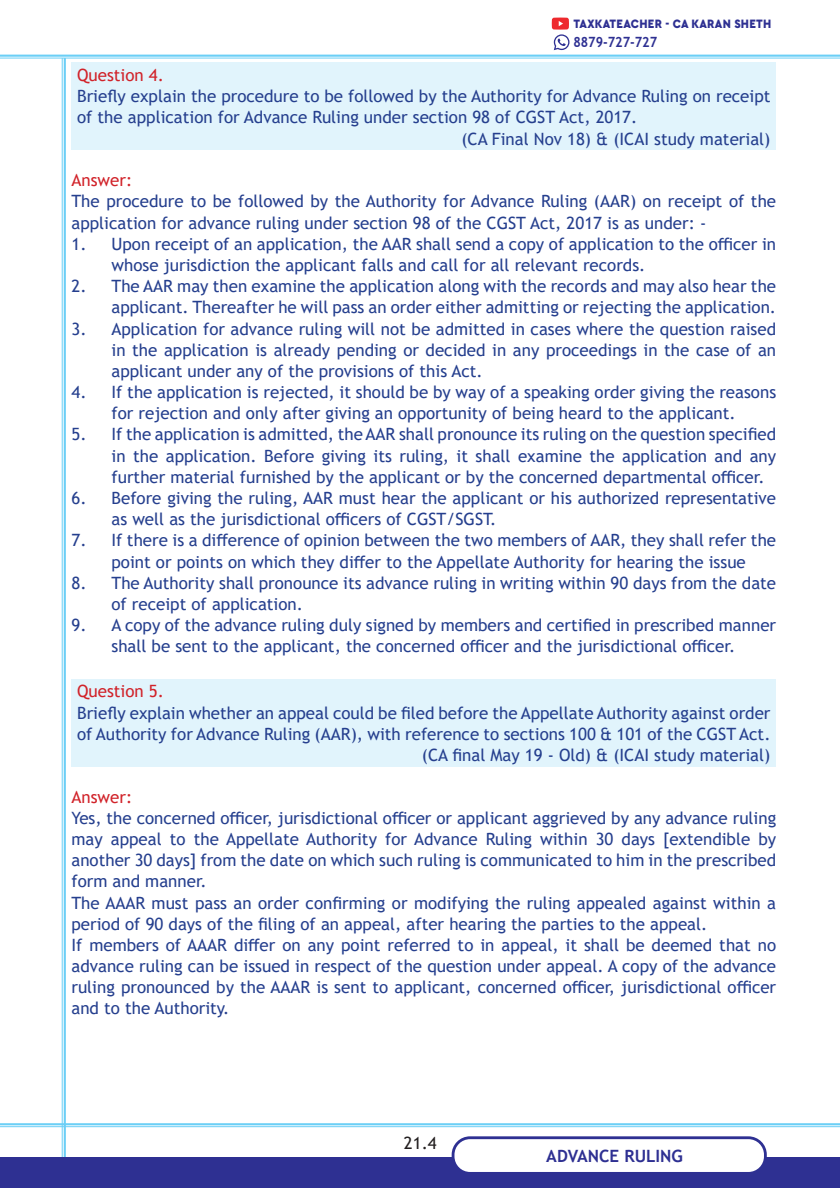
<style>
.page{position:relative;width:840px;height:1188px;background:#fff}
.page>*{position:absolute;margin:0;border:0;box-sizing:border-box;transform-origin:0 0}
.Tab_1{font:16.95px/21.1px "Trebuchet MS";color:#253f8e}
.Remove_Tab{font:16.95px/21.1px "Trebuchet MS";color:#253f8e}
.Remove_Tab-2{font:16.95px "Trebuchet MS";color:#d1232a}
.t1{font:700 16.95px "Trebuchet MS";color:#2e3092}
.t2{font:16.95px "Trebuchet MS";color:#231f20}
.t3{font:700 14.1px "Trebuchet MS";color:#2e3092;scale:.9 1}
.t4{font:900 12.75px "Cera Godrej Interio";letter-spacing:.02em;color:#2e3092;scale:.9 1}
</style>
<div class="page">
<hr style="left:0;top:55px;width:840px;height:2px;background:#6bcff6">
<hr style="left:64px;top:58px;width:2px;height:1130px;background:#6bcff6">
<hr style="left:62px;top:58px;width:1px;height:1130px;background:#6bcff6">
<hr style="left:0;top:58px;width:840px;height:1px;background:#6bcff6">
<hr style="left:0;top:1123px;width:840px;height:2px;background:#6bcff6">
<hr style="left:0;top:1126px;width:840px;height:1px;background:#6bcff6">
<div style="left:0;top:1157px;width:840px;height:31px;background:#2e3092"></div>
<div style="left:453px;top:1138px;width:312px;height:35px;background:#fff;border-radius:17px"></div>
<div style="left:452px;top:1136px;width:315px;height:39px;border:3px solid #2e3092;border-radius:17px"></div>
<svg style="left:552px;top:18px;width:17px;height:32px"></svg>
<div style="left:71px;top:63px;width:705px;height:87px;background:#e1f4fc"></div>
<div style="left:71px;top:679px;width:705px;height:88px;background:#e1f4fc"></div>
<p class="t4" style="left:574px;top:15px;width:221px">TAXKATEACHER - CA KARAN SHETH</p>
<p class="t3" style="left:573px;top:33px;width:95px">8879-727-727</p>
<p class="Remove_Tab-2" style="left:77px;top:64px;width:88px">Question 4.</p>
<p class="Remove_Tab" style="left:77px;top:85px;width:695px">Briefly explain the procedure to be followed by the Authority for Advance Ruling on receipt of the application for Advance Ruling under section 98 of CGST Act, 2017.</p>
<p class="Remove_Tab" style="left:461px;top:128px;width:311px">(CA Final Nov 18) &amp; (ICAI study material)</p>
<p class="Remove_Tab-2" style="left:71px;top:170px;width:62px">Answer:</p>
<p class="Remove_Tab" style="left:71px;top:191px;width:706px">The procedure to be followed by the Authority for Advance Ruling (AAR) on receipt of the application for advance ruling under section 98 of the CGST Act, 2017 is as under: -</p>
<p class="Tab_1" style="left:112px;top:233px;width:666px;text-indent:-40px">1. Upon receipt of an application, the AAR shall send a copy of application to the officer in whose jurisdiction the applicant falls and call for all relevant records.</p>
<p class="Tab_1" style="left:71px;top:275px;width:706px;text-align:right">2. The AAR may then examine the application along with the records and may also hear the applicant. Thereafter he will pass an order either admitting or rejecting the application.</p>
<p class="Tab_1" style="left:112px;top:318px;width:666px;text-align:justify;text-indent:-40px">3. Application for advance ruling will not be admitted in cases where the question raised in the application is already pending or decided in any proceedings in the case of an applicant under any of the provisions of this Act.</p>
<p class="Tab_1" style="left:71px;top:381px;width:706px;text-align:center">4. If the application is rejected, it should be by way of a speaking order giving the reasons for rejection and only after giving an opportunity of being heard to the applicant.</p>
<p class="Tab_1" style="left:112px;top:424px;width:666px;text-align:justify;text-indent:-40px">5. If the application is admitted, the AAR shall pronounce its ruling on the question specified in the application. Before giving its ruling, it shall examine the application and any further material furnished by the applicant or by the concerned departmental officer.</p>
<p class="Tab_1" style="left:112px;top:487px;width:666px;text-indent:-40px">6. Before giving the ruling, AAR must hear the applicant or his authorized representative as well as the jurisdictional officers of CGST/SGST.</p>
<p class="Tab_1" style="left:71px;top:530px;width:706px;text-align:center">7. If there is a difference of opinion between the two members of AAR, they shall refer the point or points on which they differ to the Appellate Authority for hearing the issue</p>
<p class="Tab_1" style="left:112px;top:572px;width:666px;text-indent:-40px">8. The Authority shall pronounce its advance ruling in writing within 90 days from the date of receipt of application.</p>
<p class="Tab_1" style="left:71px;top:614px;width:706px;text-align:center">9. A copy of the advance ruling duly signed by members and certified in prescribed manner shall be sent to the applicant, the concerned officer and the jurisdictional officer.</p>
<p class="Remove_Tab-2" style="left:77px;top:681px;width:88px">Question 5.</p>
<p class="Remove_Tab" style="left:77px;top:702px;width:695px">Briefly explain whether an appeal could be filed before the Appellate Authority against order of Authority for Advance Ruling (AAR), with reference to sections 100 &amp; 101 of the CGST Act.</p>
<p class="Remove_Tab" style="left:422px;top:744px;width:350px">(CA final May 19 - Old) &amp; (ICAI study material)</p>
<p class="Remove_Tab-2" style="left:71px;top:786px;width:62px">Answer:</p>
<p class="Remove_Tab" style="left:71px;top:807px;width:706px;text-align:justify">Yes, the concerned officer, jurisdictional officer or applicant aggrieved by any advance ruling may appeal to the Appellate Authority for Advance Ruling within 30 days [extendible by another 30 days] from the date on which such ruling is communicated to him in the prescribed form and manner.</p>
<p class="Remove_Tab" style="left:71px;top:892px;width:706px">The AAAR must pass an order confirming or modifying the ruling appealed against within a period of 90 days of the filing of an appeal, after hearing the parties to the appeal.</p>
<p class="Remove_Tab" style="left:71px;top:934px;width:706px;text-align:justify">If members of AAAR differ on any point referred to in appeal, it shall be deemed that no advance ruling can be issued in respect of the question under appeal. A copy of the advance ruling pronounced by the AAAR is sent to applicant, concerned officer, jurisdictional officer and to the Authority.</p>
<p class="t2" style="left:404px;top:1133px;width:34px">21.4</p>
<p class="t1" style="left:546px;top:1146px;width:138px">ADVANCE RULING</p>
</div>
